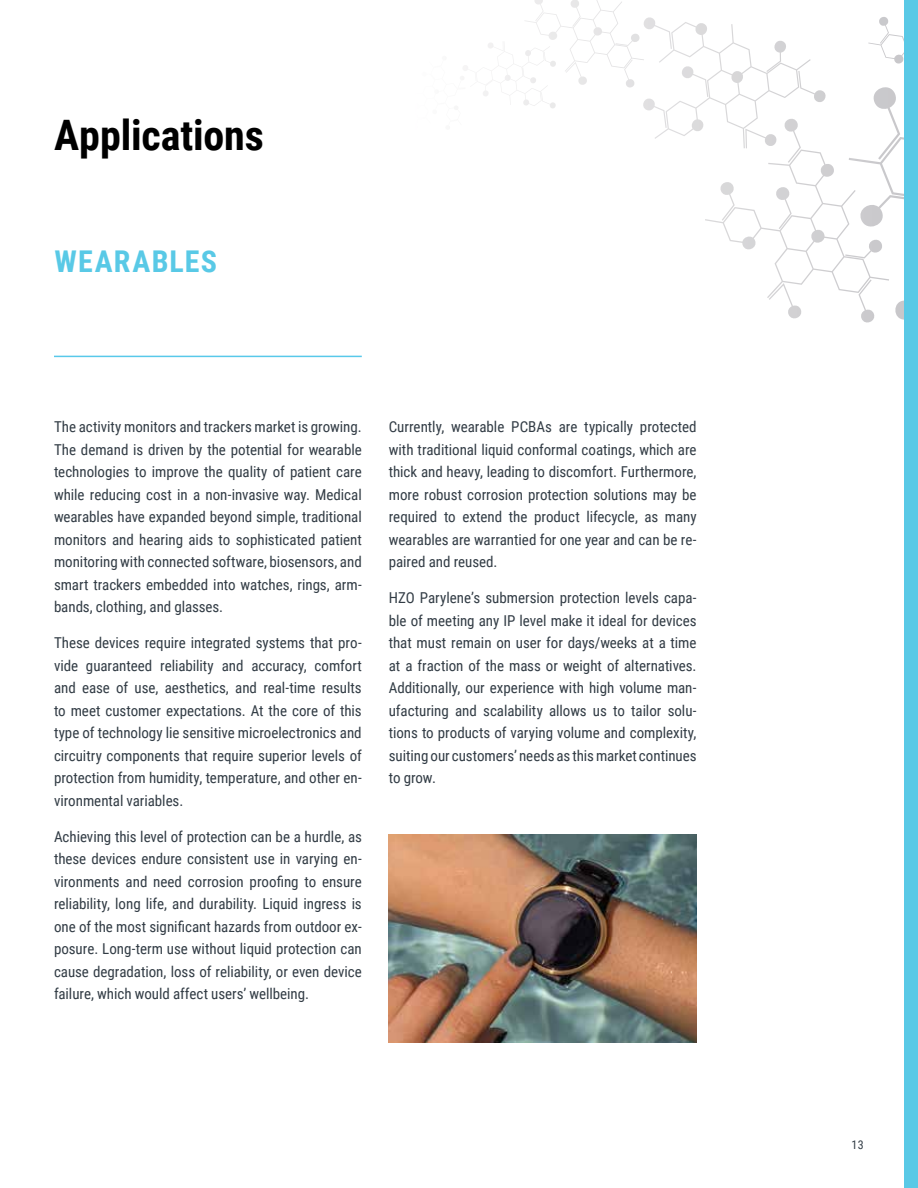
<style>
.page{position:relative;width:918px;height:1188px;background:#fff}
.page>*{position:absolute;margin:0;border:0;box-sizing:border-box;transform-origin:0 0}
.t1{font:700 42px "Roboto Condensed";letter-spacing:-.005em;color:#000}
.t2{font:700 30px "Roboto Condensed";letter-spacing:.04em;color:#59c9e6}
.t3{font:15px/22.5px "Roboto Condensed";letter-spacing:-.005em;color:#323c45;text-align:justify}
.t4{font:12px "Roboto Condensed";color:#323c45}
</style>
<div class="page">
<svg style="left:678px;top:17px;width:226px;height:303px"></svg>
<hr style="left:54px;top:356px;width:308px;height:1px;background:#58c9ea">
<img style="left:388px;top:835px;width:309px;height:207px">
<div style="left:904px;top:0;width:14px;height:1188px;background:#59c9e6"></div>
<h1 class="t1" style="left:54px;top:106px;width:211px">Applications</h1>
<h2 class="t2" style="left:55px;top:240px;width:164px">WEARABLES</h2>
<p class="t3" style="left:54px;top:415px;width:309px">The activity monitors and trackers market is growing.<br>The demand is driven by the potential for wearable technologies to improve the quality of patient care while reducing cost in a non-invasive way. Medical wearables have expanded beyond simple, traditional monitors and hearing aids to sophisticated patient monitoring with connected software, biosensors, and smart trackers embedded into watches, rings, arm&shy;bands, clothing, and glasses.</p>
<p class="t3" style="left:54px;top:631px;width:309px">These devices require integrated systems that pro&shy;vide guaranteed reliability and accuracy, comfort and ease of use, aesthetics, and real-time results to meet customer expectations. At the core of this type of technology lie sensitive microelectronics and circuitry components that require superior levels of protection from humidity, temperature, and other en&shy;vironmental variables.</p>
<p class="t3" style="left:54px;top:825px;width:309px">Achieving this level of protection can be a hurdle, as these devices endure consistent use in varying en&shy;vironments and need corrosion proofing to ensure reliability, long life, and durability. Liquid ingress is one of the most significant hazards from outdoor ex&shy;posure. Long-term use without liquid protection can cause degradation, loss of reliability, or even device failure, which would affect users’ wellbeing.</p>
<p class="t3" style="left:389px;top:415px;width:309px">Currently, wearable PCBAs are typically protected with traditional liquid conformal coatings, which are thick and heavy, leading to discomfort. Furthermore, more robust corrosion protection solutions may be required to extend the product lifecycle, as many wearables are warrantied for one year and can be re&shy;paired and reused.</p>
<p class="t3" style="left:389px;top:586px;width:309px">HZO Parylene’s submersion protection levels capa&shy;ble of meeting any IP level make it ideal for devices that must remain on user for days/weeks at a time at a fraction of the mass or weight of alternatives.<br>Additionally, our experience with high volume man&shy;ufacturing and scalability allows us to tailor solu&shy;tions to products of varying volume and complexity, suiting our customers’ needs as this market continues to grow.</p>
<p class="t4" style="left:852px;top:1136px;width:14px">13</p>
</div>
